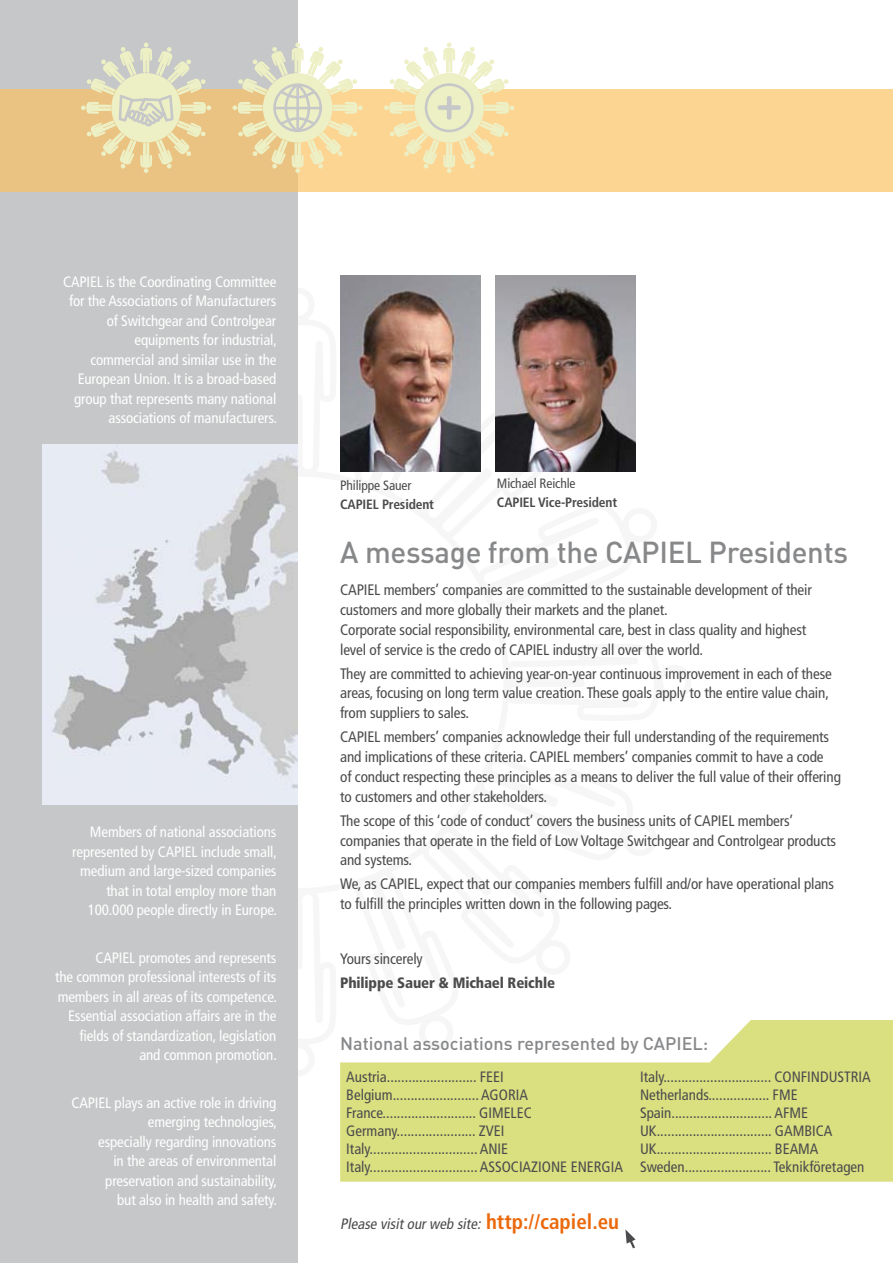
<style>
.page{position:relative;width:893px;height:1263px;background:#fff}
.page>*{position:absolute;margin:0;border:0;box-sizing:border-box;transform-origin:0 0}
.t1{font:500 30px "DIN";letter-spacing:-.01em;color:#87888a}
.t2{font:500 18px "DIN";color:#87888a}
.t3{font:condensed 15.15px/19.8px "Frutiger";letter-spacing:-.01em;color:#4b4b4d}
.t4{font:condensed 15px/19.5px "Frutiger";letter-spacing:-.01em;color:#fff;text-align:right}
.t5{font:condensed 15px/18px "Frutiger";color:#4b4b4d}
.t6{font:italic condensed 15px "Frutiger";color:#4b4b4d}
.t7{font:900 condensed 15px "Frutiger";letter-spacing:-.01em;color:#4b4b4d}
.t8{font:700 condensed 13.5px "Frutiger";letter-spacing:-.01em;color:#4b4b4d}
.t9{font:condensed 13.5px "Frutiger";letter-spacing:-.01em;color:#4b4b4d}
.s1{font-weight:700;font-style:normal;font-size:21px;color:#eb690b}
</style>
<div class="page">
<svg style="left:625px;top:1229px;width:11px;height:20px"></svg>
<svg style="left:352px;top:311px;width:284px;height:161px"></svg>
<div style="left:657px;top:665px;width:34px;height:34px;border:6px solid #f6f6f6;border-radius:50%"></div>
<div style="left:280px;top:1042px;width:35px;height:34px;border:6px solid #f6f6f6;border-radius:50%"></div>
<div style="left:0;top:0;width:298px;height:1263px;background:#c6c7c8"></div>
<div style="left:0;top:89px;width:893px;height:102px;background:linear-gradient(to right,#eac382,#ffdb99)"></div>
<hr style="left:892px;top:0;width:1px;height:43px;background:#dadf7f">
<img style="left:340px;top:276px;width:140px;height:195px">
<img style="left:495px;top:276px;width:140px;height:195px">
<svg style="left:340px;top:1020px;width:553px;height:162px;fill:#dadf7f"></svg>
<svg style="left:81px;top:43px;width:130px;height:130px"></svg>
<svg style="left:384px;top:43px;width:130px;height:130px"></svg>
<img style="left:43px;top:445px;width:255px;height:360px">
<svg style="left:233px;top:43px;width:130px;height:130px"></svg>
<hr style="left:296px;top:84px;width:3px;height:48px;background:#c6c7c8">
<p class="t4" style="left:63px;top:272px;width:215px">CAPIEL is the Coordinating Committee for the Associations of Manufacturers of Switchgear and Controlgear equipments for industrial,<br>commercial and similar use in the European Union. It is a broad-based group that represents many national associations of manufacturers.</p>
<p class="t4" style="left:72px;top:822px;width:206px">Members of national associations represented by CAPIEL include small, medium and large-sized companies that in total employ more than 100.000 people directly in Europe.</p>
<p class="t4" style="left:55px;top:948px;width:223px">CAPIEL promotes and represents<br>the common professional interests of its members in all areas of its competence.<br>Essential association affairs are in the fields of standardization, legislation and common promotion.</p>
<p class="t4" style="left:71px;top:1093px;width:207px">CAPIEL plays an active role in driving emerging technologies,<br>especially regarding innovations<br>in the areas of environmental preservation and sustainability,<br>but also in health and safety.</p>
<p class="t9" style="left:340px;top:477px;width:73px">Philippe Sauer</p>
<p class="t8" style="left:340px;top:496px;width:95px">CAPIEL President</p>
<p class="t9" style="left:497px;top:475px;width:80px">Michael Reichle</p>
<p class="t8" style="left:497px;top:495px;width:122px">CAPIEL Vice-President</p>
<h1 class="t1" style="left:340px;top:533px;width:509px">A message from the CAPIEL Presidents</h1>
<p class="t3" style="left:340px;top:580px;width:473px">CAPIEL members’ companies are committed to the sustainable development of their customers and more globally their markets and the planet.<br>Corporate social responsibility, environmental care, best in class quality and highest level of service is the credo of CAPIEL industry all over the world.</p>
<p class="t3" style="left:340px;top:664px;width:493px">They are committed to achieving year-on-year continuous improvement in each of these areas, focusing on long term value creation. These goals apply to the entire value chain, from suppliers to sales.</p>
<p class="t3" style="left:340px;top:727px;width:502px">CAPIEL members’ companies acknowledge their full understanding of the requirements and implications of these criteria. CAPIEL members’ companies commit to have a code<br>of conduct respecting these principles as a means to deliver the full value of their offering to customers and other stakeholders.</p>
<p class="t3" style="left:340px;top:811px;width:497px">The scope of this ‘code of conduct’ covers the business units of CAPIEL members’ companies that operate in the field of Low Voltage Switchgear and Controlgear products and systems.</p>
<p class="t3" style="left:340px;top:874px;width:495px">We, as CAPIEL, expect that our companies members fulfill and/or have operational plans to fulfill the principles written down in the following pages.</p>
<p class="t3" style="left:340px;top:949px;width:84px">Yours sincerely</p>
<p class="t7" style="left:340px;top:974px;width:216px">Philippe Sauer &amp; Michael Reichle</p>
<p class="t2" style="left:340px;top:1032px;width:370px">National associations represented by CAPIEL:</p>
<p class="t5" style="left:346px;top:1067px;width:278px">Austria......................... FEEI Belgium........................ AGORIA France.......................... GIMELEC Germany...................... ZVEI Italy.............................. ANIE Italy.............................. ASSOCIAZIONE ENERGIA</p>
<p class="t5" style="left:640px;top:1067px;width:232px">Italy.............................. CONFINDUSTRIA Netherlands................. FME Spain............................ AFME UK................................ GAMBICA UK................................ BEAMA Sweden........................ Teknikföretagen</p>
<p class="t6" style="left:340px;top:1215px;width:280px">Please visitourweb site: <span class="s1">h tt p : // c a p i e l . e u</span></p>
</div>
